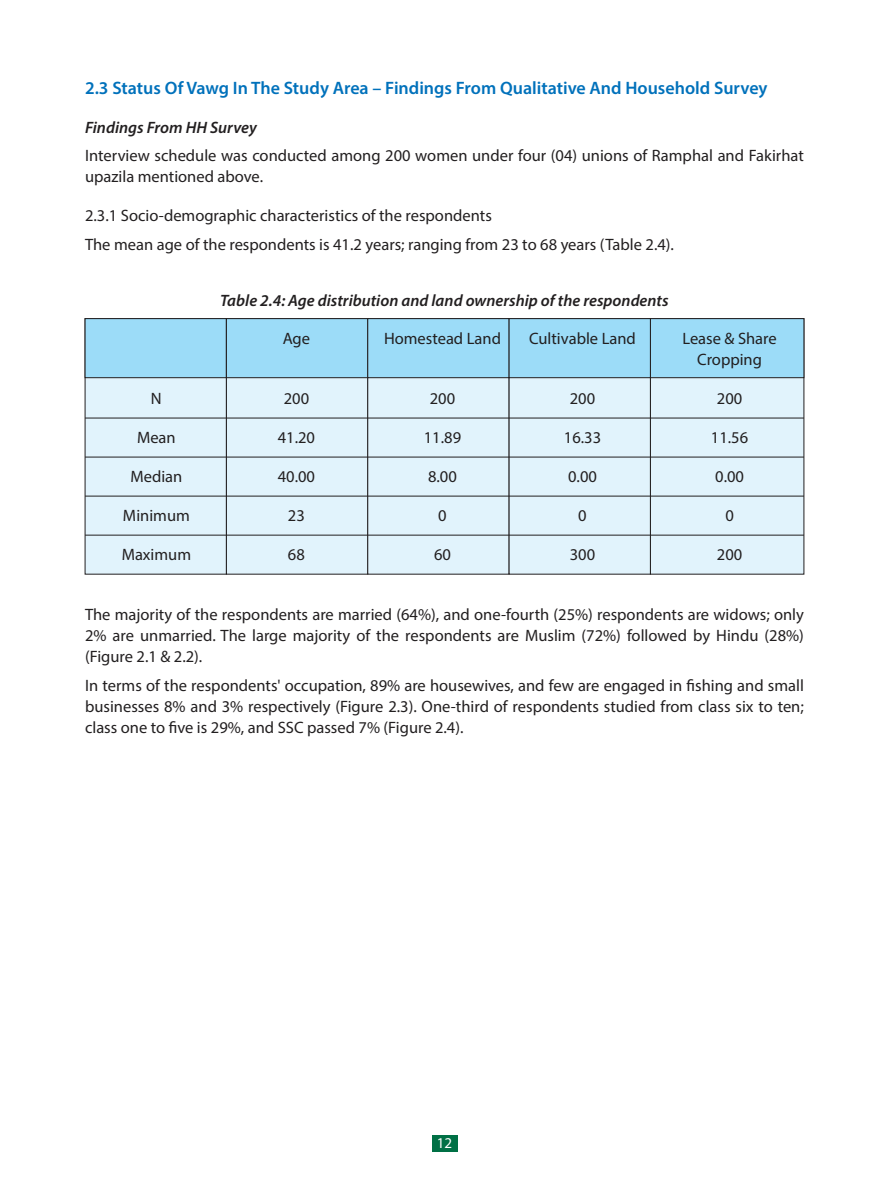
<style>
.page{position:relative;width:889px;height:1183px;background:#fff}
.page>*{position:absolute;margin:0;border:0;box-sizing:border-box;transform-origin:0 0}
.t1{font:600 18px "Myriad Pro";color:#0071bb}
.t2{font:16.5px/21px "Myriad Pro";color:#221f20}
.t3{font:italic 600 16.5px "Myriad Pro";color:#221f20}
.t4{font:15px "Myriad Pro";color:#fff}
</style>
<div class="page">
<div style="left:85px;top:318px;width:142px;height:256px;background:#e1f3fc"></div>
<div style="left:85px;top:318px;width:142px;height:60px;background:#9cdcf8;border:1px solid #221f20"></div>
<div style="left:226px;top:318px;width:142px;height:256px;background:#e1f3fc;border:1px solid #221f20"></div>
<div style="left:367px;top:318px;width:142px;height:256px;background:#e1f3fc;border:1px solid #221f20"></div>
<div style="left:509px;top:318px;width:142px;height:256px;background:#e1f3fc"></div>
<div style="left:650px;top:318px;width:154px;height:256px;background:#e1f3fc;border:1px solid #221f20"></div>
<div style="left:226px;top:318px;width:142px;height:60px;background:#9cdcf8;border:1px solid #221f20"></div>
<div style="left:367px;top:318px;width:142px;height:60px;background:#9cdcf8;border:1px solid #221f20"></div>
<div style="left:509px;top:318px;width:142px;height:60px;background:#9cdcf8;border:1px solid #221f20"></div>
<div style="left:650px;top:318px;width:154px;height:60px;background:#9cdcf8;border:1px solid #221f20"></div>
<hr style="left:85px;top:417px;width:719px;height:1px;background:#221f20">
<hr style="left:85px;top:456px;width:719px;height:1px;background:#221f20">
<hr style="left:85px;top:495px;width:719px;height:1px;background:#221f20">
<hr style="left:85px;top:534px;width:719px;height:1px;background:#221f20">
<div style="left:431px;top:1134px;width:26px;height:16px;background:#007045"></div>
<p class="t1" style="left:85px;top:81px;width:684px">2.3 Status Of Vawg In The Study Area – Findings From Qualitative And Household Survey</p>
<p class="t3" style="left:85px;top:121px;width:173px">Findings From HH Survey</p>
<p class="t2" style="left:85px;top:146px;width:720px">Interview schedule was conducted among 200 women under four (04) unions of Ramphal and Fakirhat upazila mentioned above.</p>
<p class="t2" style="left:85px;top:203px;width:590px;line-height:28.5px">2.3.1 Socio-demographic characteristics of the respondents<br>The mean age of the respondents is 41.2 years; ranging from 23 to 68 years (Table 2.4).</p>
<p class="t3" style="left:220px;top:293px;width:450px">Table 2.4: Age distribution and land ownership of the respondents</p>
<p class="t2" style="left:283px;top:329px;width:29px">Age</p>
<p class="t2" style="left:384px;top:329px;width:118px">Homestead Land</p>
<p class="t2" style="left:529px;top:329px;width:108px">Cultivable Land</p>
<p class="t2" style="left:682px;top:329px;width:96px;text-align:center">Lease &amp; Share<br>Cropping</p>
<p class="t2" style="left:151px;top:389px;width:12px">N</p>
<p class="t2" style="left:284px;top:389px;width:27px">200</p>
<p class="t2" style="left:430px;top:389px;width:27px">200</p>
<p class="t2" style="left:570px;top:389px;width:27px">200</p>
<p class="t2" style="left:717px;top:389px;width:27px">200</p>
<p class="t2" style="left:137px;top:428px;width:40px">Mean</p>
<p class="t2" style="left:278px;top:428px;width:39px">41.20</p>
<p class="t2" style="left:424px;top:428px;width:39px">11.89</p>
<p class="t2" style="left:564px;top:428px;width:39px">16.33</p>
<p class="t2" style="left:711px;top:428px;width:39px">11.56</p>
<p class="t2" style="left:130px;top:467px;width:53px">Median</p>
<p class="t2" style="left:278px;top:467px;width:39px">40.00</p>
<p class="t2" style="left:428px;top:467px;width:30px">8.00</p>
<p class="t2" style="left:568px;top:467px;width:30px">0.00</p>
<p class="t2" style="left:715px;top:467px;width:30px">0.00</p>
<p class="t2" style="left:123px;top:506px;width:68px">Minimum</p>
<p class="t2" style="left:288px;top:506px;width:18px">23</p>
<p class="t2" style="left:438px;top:506px;width:10px">0</p>
<p class="t2" style="left:578px;top:506px;width:10px">0</p>
<p class="t2" style="left:725px;top:506px;width:10px">0</p>
<p class="t2" style="left:122px;top:545px;width:71px">Maximum</p>
<p class="t2" style="left:288px;top:545px;width:18px">68</p>
<p class="t2" style="left:434px;top:545px;width:18px">60</p>
<p class="t2" style="left:570px;top:545px;width:27px">300</p>
<p class="t2" style="left:717px;top:545px;width:27px">200</p>
<p class="t2" style="left:85px;top:605px;width:720px;text-align:justify">The majority of the respondents are married (64%), and one-fourth (25%) respondents are widows; only 2% are unmarried. The large majority of the respondents are Muslim (72%) followed by Hindu (28%) (Figure 2.1 &amp; 2.2).</p>
<p class="t2" style="left:85px;top:675px;width:720px;text-align:justify">In terms of the respondents' occupation, 89% are housewives, and few are engaged in fishing and small businesses 8% and 3% respectively (Figure 2.3). One-third of respondents studied from class six to ten; class one to five is 29%, and SSC passed 7% (Figure 2.4).</p>
<p class="t4" style="left:437px;top:1136px;width:17px">12</p>
</div>
